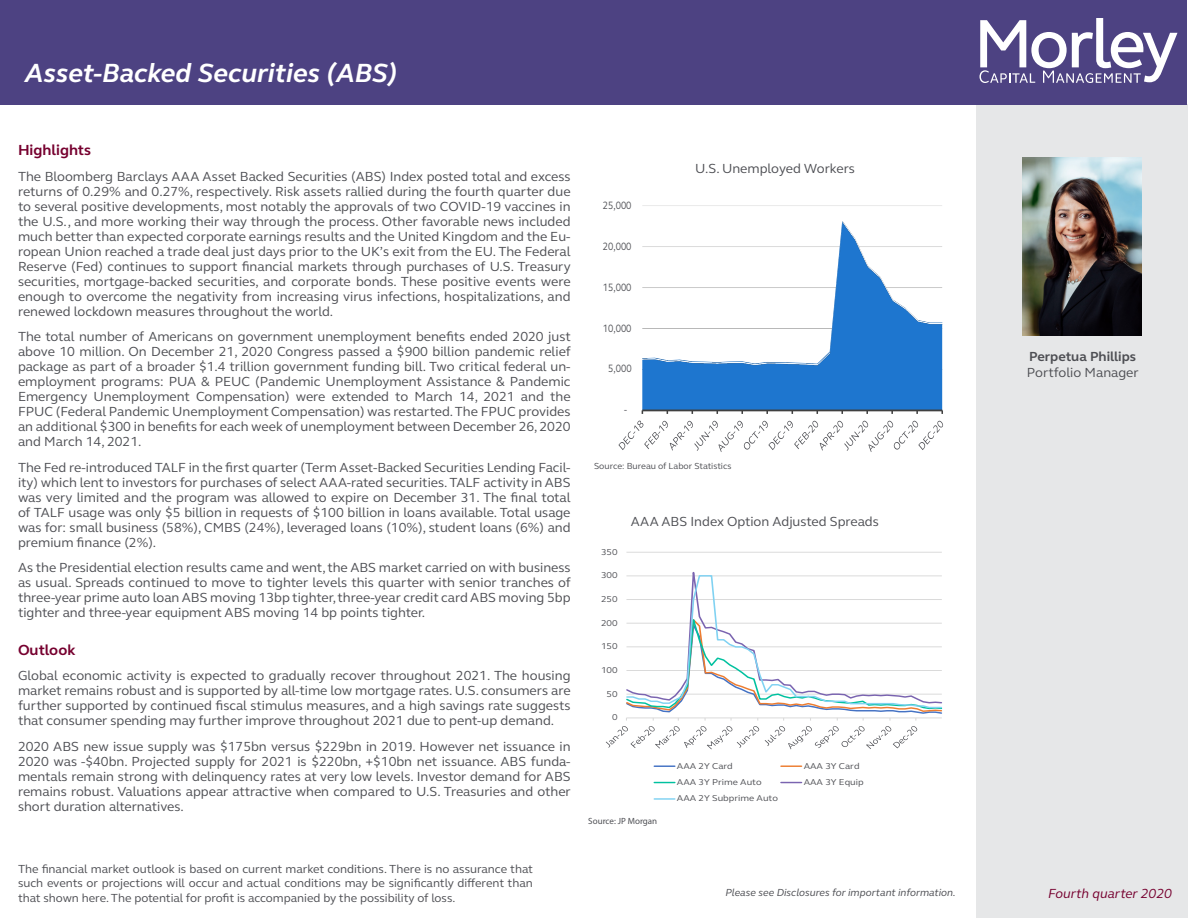
<style>
.page{position:relative;width:1188px;height:918px;background:#fff}
.page>*{position:absolute;margin:0;border:0;box-sizing:border-box;transform-origin:0 0}
.t1{font:italic 700 27px "FS Elliot Pro";color:#fff}
.Highlights_and_Outlo{font:700 15px "FS Elliot Pro";color:#76002f}
.Highlights_and_Outlo-2{font:13.5px/15px "FS Elliot Pro";color:#4d4e53;text-align:justify}
.t2{font:italic 13.5px "FS Elliot Pro";color:#76002f}
.t3{font:700 13.5px "FS Elliot Pro";color:#4d4e53}
.t4{font:12px/14.4px "FS Elliot Pro";color:#4d4e53;text-align:justify}
.t5{font:10.95px "FS Elliot Pro";letter-spacing:-.005em;color:#4d4e53;scale:.84 1}
.t6{font:italic 10.5px "FS Elliot Pro";color:#4d4e53}
.t7{font:9px "FS Elliot Pro";color:#4d4e53}
.t8{font:9px "Myriad Pro";color:#4d4e53}
.t9{font:8.7px "FS Elliot Pro";letter-spacing:-.005em;color:#4d4e53;scale:1.1 1}
</style>
<div class="page">
<div style="left:976px;top:105px;width:211px;height:813px;background:#e6e7e8"></div>
<div style="left:1px;top:0;width:1186px;height:105px;background:#4d4282"></div>
<svg style="left:980px;top:18px;width:197px;height:65px"></svg>
<svg style="left:642px;top:205px;width:300px;height:1px"></svg>
<img style="left:642px;top:221px;width:300px;height:189px">
<hr style="left:642px;top:410px;width:300px;height:1px;background:#404040">
<svg style="left:618px;top:421px;width:325px;height:31px"></svg>
<hr style="left:626px;top:552px;width:316px;height:1px;background:#d9d9d9">
<svg style="left:606px;top:574px;width:336px;height:175px"></svg>
<hr style="left:654px;top:765px;width:21px;height:2px;background:#4472c4">
<hr style="left:781px;top:765px;width:20px;height:2px;background:#ed7d31">
<svg style="left:654px;top:782px;width:21px;height:1px"></svg>
<svg style="left:781px;top:782px;width:20px;height:1px"></svg>
<hr style="left:654px;top:798px;width:21px;height:2px;background:#80d2f2">
<img style="left:1022px;top:157px;width:119px;height:179px">
<p class="t1" style="left:25px;top:55px;width:374px">Asset-Backed Securities (ABS)</p>
<p class="Highlights_and_Outlo" style="left:18px;top:140px;width:75px">Highlights</p>
<p class="Highlights_and_Outlo-2" style="left:18px;top:168px;width:554px">The Bloomberg Barclays AAA Asset Backed Securities (ABS) Index posted total and excess returns of 0.29% and 0.27%, respectively. Risk assets rallied during the fourth quarter due to several positive developments, most notably the approvals of two COVID-19 vaccines in the U.S., and more working their way through the process. Other favorable news included much better than expected corporate earnings results and the United Kingdom and the Eu&shy;ropean Union reached a trade deal just days prior to the UK’s exit from the EU. The Federal Reserve (Fed) continues to support financial markets through purchases of U.S. Treasury securities, mortgage-backed securities, and corporate bonds. These positive events were enough to overcome the negativity from increasing virus infections, hospitalizations, and renewed lockdown measures throughout the world.</p>
<p class="Highlights_and_Outlo-2" style="left:18px;top:329px;width:554px">The total number of Americans on government unemployment benefits ended 2020 just above 10 million. On December 21, 2020 Congress passed a $900 billion pandemic relief package as part of a broader $1.4 trillion government funding bill. Two critical federal un&shy;employment programs: PUA &amp; PEUC (Pandemic Unemployment Assistance &amp; Pandemic Emergency Unemployment Compensation) were extended to March 14, 2021 and the FPUC (Federal Pandemic Unemployment Compensation) was restarted. The FPUC provides an additional $300 in benefits for each week of unemployment between December 26, 2020 and March 14, 2021.</p>
<p class="Highlights_and_Outlo-2" style="left:18px;top:459px;width:554px">The Fed re-introduced TALF in the first quarter (Term Asset-Backed Securities Lending Facil&shy;ity) which lent to investors for purchases of select AAA-rated securities. TALF activity in ABS was very limited and the program was allowed to expire on December 31. The final total of TALF usage was only $5 billion in requests of $100 billion in loans available. Total usage was for: small business (58%), CMBS (24%), leveraged loans (10%), student loans (6%) and premium finance (2%).</p>
<p class="Highlights_and_Outlo-2" style="left:18px;top:560px;width:554px">As the Presidential election results came and went, the ABS market carried on with business as usual. Spreads continued to move to tighter levels this quarter with senior tranches of three-year prime auto loan ABS moving 13bp tighter, three-year credit card ABS moving 5bp tighter and three-year equipment ABS moving 14 bp points tighter.</p>
<p class="Highlights_and_Outlo" style="left:18px;top:640px;width:59px">Outlook</p>
<p class="Highlights_and_Outlo-2" style="left:18px;top:668px;width:554px">Global economic activity is expected to gradually recover throughout 2021. The housing market remains robust and is supported by all-time low mortgage rates. U.S. consumers are further supported by continued fiscal stimulus measures, and a high savings rate suggests that consumer spending may further improve throughout 2021 due to pent-up demand.</p>
<p class="Highlights_and_Outlo-2" style="left:18px;top:738px;width:554px">2020 ABS new issue supply was $175bn versus $229bn in 2019. However net issuance in 2020 was -$40bn. Projected supply for 2021 is $220bn, +$10bn net issuance. ABS funda&shy;mentals remain strong with delinquency rates at very low levels. Investor demand for ABS remains robust. Valuations appear attractive when compared to U.S. Treasuries and other short duration alternatives.</p>
<p class="t4" style="left:18px;top:861px;width:517px">The financial market outlook is based on current market conditions. There is no assurance that such events or projections will occur and actual conditions may be significantly different than that shown here. The potential for profit is accompanied by the possibility of loss.</p>
<p class="t5" style="left:603px;top:198px;width:36px">25,000</p>
<p class="t5" style="left:603px;top:239px;width:36px">20,000</p>
<p class="t5" style="left:603px;top:280px;width:36px">15,000</p>
<p class="t5" style="left:603px;top:320px;width:36px">10,000</p>
<p class="t5" style="left:608px;top:361px;width:29px">5,000</p>
<p class="t5" style="left:624px;top:402px;width:5px">-</p>
<p class="Highlights_and_Outlo-2" style="left:695px;top:160px;width:161px">U.S. Unemployed Workers</p>
<p class="t7" style="left:594px;top:459px;width:139px">Source: Bureau of Labor Statistics</p>
<p class="t9" style="left:601px;top:546px;width:17px">350</p>
<p class="t9" style="left:601px;top:569px;width:17px">300</p>
<p class="t9" style="left:601px;top:593px;width:17px">250</p>
<p class="t9" style="left:601px;top:617px;width:17px">200</p>
<p class="t9" style="left:601px;top:640px;width:17px">150</p>
<p class="t9" style="left:601px;top:664px;width:17px">100</p>
<p class="t9" style="left:607px;top:688px;width:12px">50</p>
<p class="t9" style="left:612px;top:711px;width:7px">0</p>
<p class="Highlights_and_Outlo-2" style="left:631px;top:513px;width:250px">AAA ABS Index Option Adjusted Spreads</p>
<p class="t9" style="left:677px;top:760px;width:52px">AAA 2Y Card</p>
<p class="t9" style="left:804px;top:760px;width:52px">AAA 3Y Card</p>
<p class="t9" style="left:677px;top:776px;width:78px">AAA 3Y Prime Auto</p>
<p class="t9" style="left:804px;top:776px;width:56px">AAA 3Y Equip</p>
<p class="t9" style="left:677px;top:793px;width:93px">AAA 2Y Subprime Auto</p>
<p class="t8" style="left:588px;top:815px;width:70px">Source: JP Morgan</p>
<p class="t3" style="left:1029px;top:347px;width:108px">Perpetua Phillips</p>
<p class="Highlights_and_Outlo-2" style="left:1027px;top:364px;width:113px">Portfolio Manager</p>
<p class="t6" style="left:725px;top:885px;width:232px">Please see Disclosures for important information.</p>
<p class="t2" style="left:1048px;top:885px;width:125px">Fourth quarter 2020</p>
</div>
